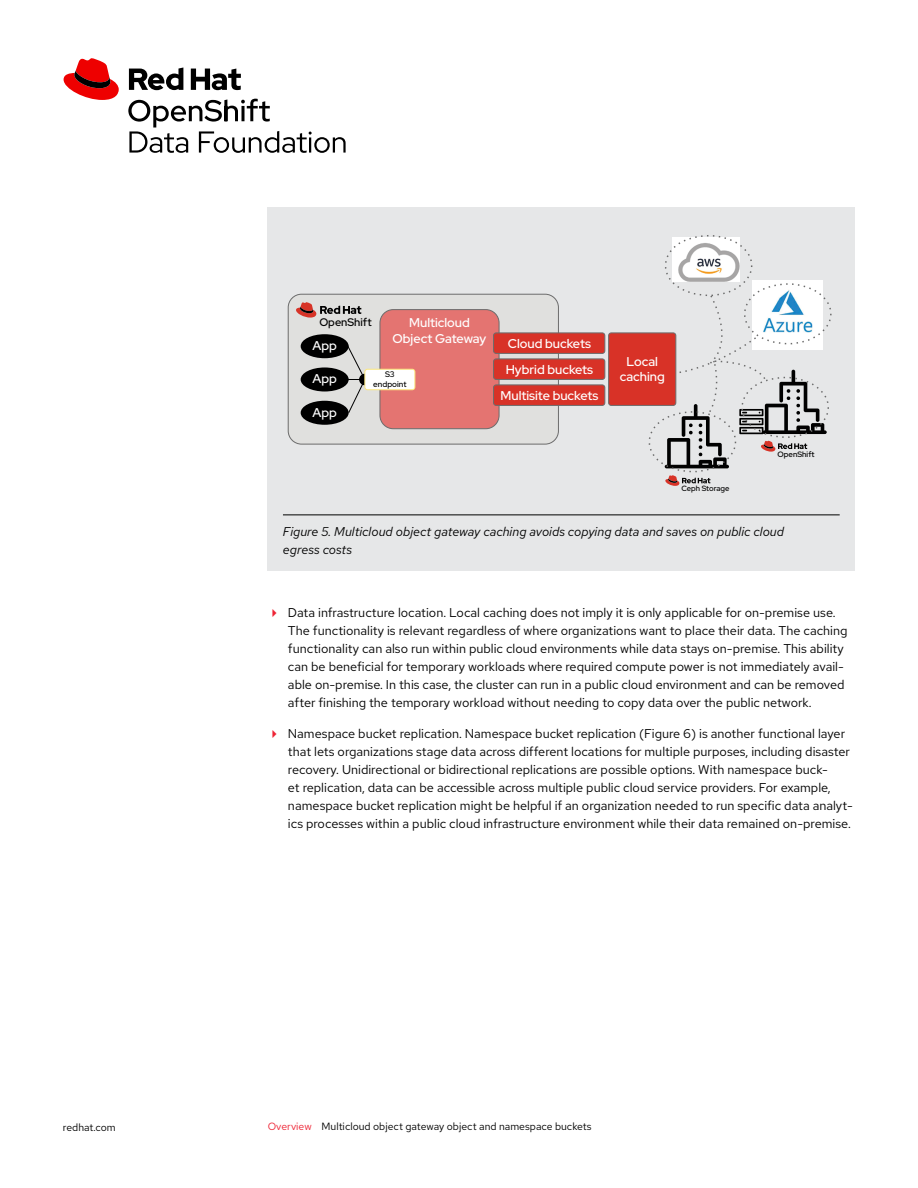
<style>
.page{position:relative;width:918px;height:1188px;background:#fff}
.page>*{position:absolute;margin:0;border:0;box-sizing:border-box;transform-origin:0 0}
.t1{font:12.75px/18px "Red Hat Text";color:#000}
.t2{font:italic 12.75px/18px "Red Hat Text";color:#000}
.t3{font:500 12.75px/15.3px "Red Hat Display";color:#fff;text-align:center}
.t4{font:500 10.95px "Red Hat Display";color:#000}
.t5{font:10.5px "Red Hat Text";color:#000}
.t6{font:500 8.1px/9.8px "Red Hat Display";color:#000;text-align:center}
.t7{font:500 7.8px "Red Hat Display";color:#000}
.t8{font:500 7.65px "Red Hat Display";color:#010101}
.s1{color:#ee2435}
</style>
<div class="page">
<div style="left:268px;top:207px;width:587px;height:363px;background:#e6e7e8"></div>
<div style="left:288px;top:294px;width:270px;height:150px;background:#e0e0de;border-radius:13px"></div>
<div style="left:288px;top:294px;width:271px;height:150px;border:1px solid #6c6c6c;border-radius:13px"></div>
<div style="left:380px;top:310px;width:119px;height:119px;background:#e47471;border-radius:13px"></div>
<div style="left:380px;top:309px;width:119px;height:120px;border:1px solid #6c6c6c;border-radius:13px"></div>
<div style="left:494px;top:333px;width:111px;height:20px;background:#d83227;border-radius:3px"></div>
<div style="left:493px;top:333px;width:112px;height:21px;border:1px solid #6c6c6c;border-radius:3px"></div>
<div style="left:494px;top:359px;width:111px;height:20px;background:#d83227;border-radius:3px"></div>
<div style="left:493px;top:359px;width:112px;height:21px;border:1px solid #6c6c6c;border-radius:3px"></div>
<div style="left:494px;top:385px;width:111px;height:20px;background:#d83227;border-radius:3px"></div>
<div style="left:493px;top:385px;width:112px;height:21px;border:1px solid #6c6c6c;border-radius:3px"></div>
<div style="left:301px;top:334px;width:48px;height:24px;background:#000;border-radius:50%"></div>
<div style="left:301px;top:367px;width:48px;height:24px;background:#000;border-radius:50%"></div>
<div style="left:301px;top:401px;width:48px;height:24px;background:#000;border-radius:50%"></div>
<svg style="left:344px;top:343px;width:20px;height:71px"></svg>
<div style="left:365px;top:369px;width:50px;height:21px;background:#fff;border-radius:3px"></div>
<div style="left:364px;top:369px;width:51px;height:21px;border:1px solid #fbe87f;border-radius:3px"></div>
<svg style="left:296px;top:302px;width:65px;height:16px"></svg>
<svg style="left:634px;top:235px;width:198px;height:251px"></svg>
<div style="left:609px;top:333px;width:67px;height:72px;background:#d83227;border-radius:3px"></div>
<div style="left:608px;top:333px;width:68px;height:73px;border:1px solid #6c6c6c;border-radius:3px"></div>
<hr style="left:283px;top:515px;width:557px;height:1px;background:#000">
<hr style="left:262px;top:55px;width:1px;height:40px;background:#000">
<svg style="left:128px;top:98px;width:218px;height:55px"></svg>
<svg style="left:63px;top:58px;width:56px;height:42px"></svg>
<svg style="left:128px;top:67px;width:113px;height:23px"></svg>
<p class="t4" style="left:319px;top:315px;width:54px">OpenShift</p>
<p class="t3" style="left:393px;top:315px;width:95px">Multicloud<br>Object Gateway</p>
<p class="t3" style="left:312px;top:338px;width:26px">App</p>
<p class="t3" style="left:312px;top:371px;width:26px">App</p>
<p class="t3" style="left:312px;top:404px;width:26px">App</p>
<p class="t6" style="left:373px;top:369px;width:35px">S3 endpoint</p>
<p class="t3" style="left:501px;top:330px;width:99px;line-height:26px">Cloud buckets<br>Hybrid buckets<br>Multisite buckets</p>
<p class="t3" style="left:620px;top:354px;width:46px">Local caching</p>
<p class="t8" style="left:682px;top:484px;width:49px">Ceph Storage</p>
<p class="t7" style="left:778px;top:449px;width:38px">OpenShift</p>
<p class="t2" style="left:283px;top:522px;width:503px">Figure 5. Multicloud object gateway caching avoids copying data and saves on public cloud egress costs</p>
<p class="t1" style="left:288px;top:603px;width:561px">Data infrastructure location. Local caching does not imply it is only applicable for on-premise use.<br>The functionality is relevant regardless of where organizations want to place their data. The caching functionality can also run within public cloud environments while data stays on-premise. This ability can be beneficial for temporary workloads where required compute power is not immediately avail&shy;able on-premise. In this case, the cluster can run in a public cloud environment and can be removed after finishing the temporary workload without needing to copy data over the public network.</p>
<p class="t1" style="left:288px;top:724px;width:566px">Namespace bucket replication. Namespace bucket replication (Figure 6) is another functional layer that lets organizations stage data across different locations for multiple purposes, including disaster recovery. Unidirectional or bidirectional replications are possible options. With namespace buck-<br>et replication, data can be accessible across multiple public cloud service providers. For example, namespace bucket replication might be helpful if an organization needed to run specific data analyt&shy;ics processes within a public cloud infrastructure environment while their data remained on-premise.</p>
<p class="t5" style="left:63px;top:1120px;width:54px">redhat.com</p>
<p class="t5" style="left:268px;top:1119px;width:325px"><span class="s1">Overview</span> Multicloud object gateway object and namespace buckets</p>
</div>
